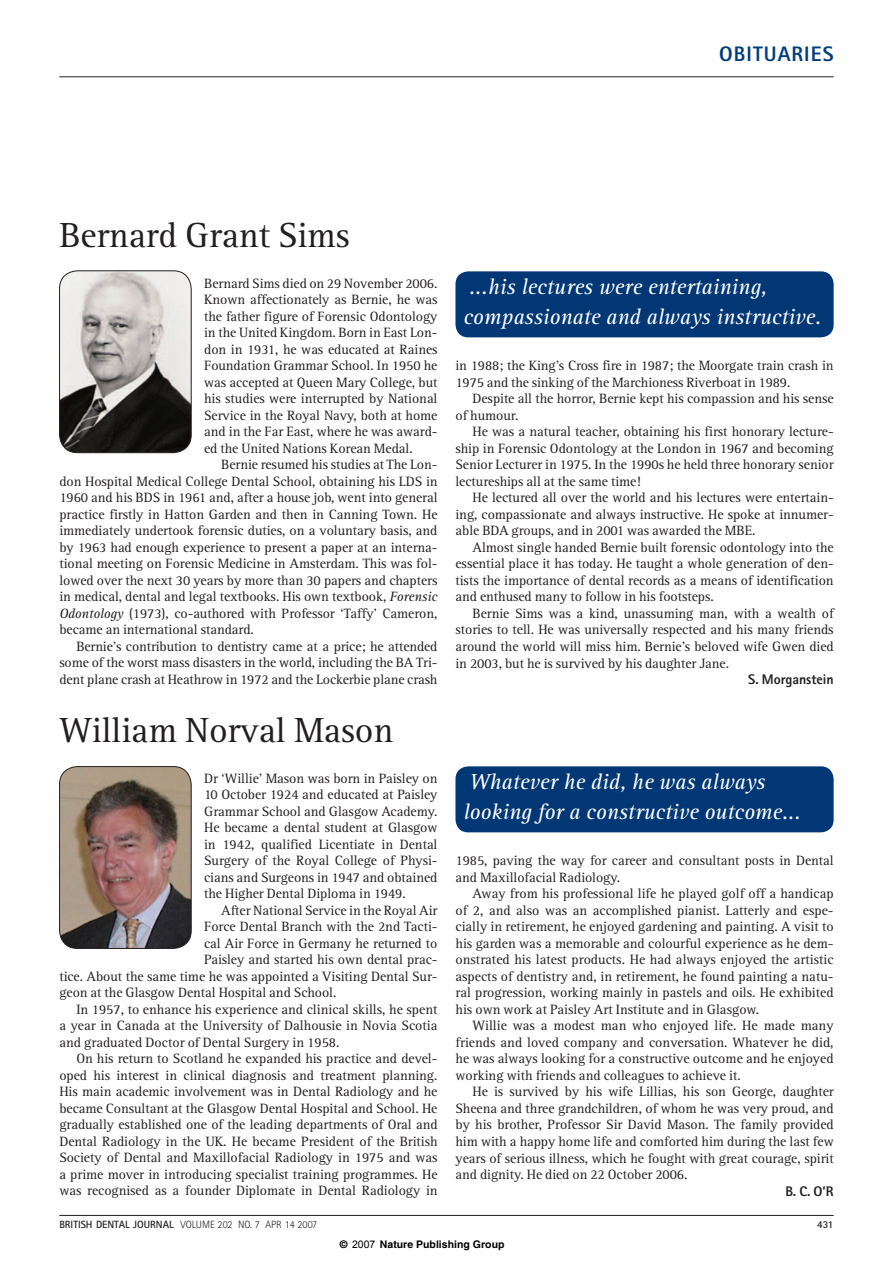
<style>
.page{position:relative;width:893px;height:1263px;background:#fff}
.page>*{position:absolute;margin:0;border:0;box-sizing:border-box;transform-origin:0 0}
.t1{font:36px "Rotis Serif";letter-spacing:-.005em;color:#231f20}
.t2{font:italic 22.5px/30px "Rotis Serif";color:#fff}
.t3{font:800 21px "Rotis Sans Serif";letter-spacing:.05em;color:#013d7d}
.t4{font:13.95px/16.5px "Rotis Serif";letter-spacing:-.005em;color:#231f20;text-align:justify}
.t5{font:800 13.95px "Rotis Sans Serif";letter-spacing:-.005em;color:#231f20}
.t6{font:300 10.5px "Rotis Sans Serif";color:#231f20}
.t7{font:700 10.5px "Helvetica";color:#000}
.t8{font:700 10.5px "Rotis Sans Serif";color:#231f20}
.s1{font-style:italic}
.s2{font-weight:700}
.s3{font-family:"Arial";font-weight:400}
</style>
<div class="page">
<hr style="left:59px;top:77px;width:774px;height:1px;background:#231f20">
<img style="left:60px;top:271px;width:131px;height:182px;border-radius:18px">
<div style="left:59px;top:271px;width:132px;height:182px;border:1px solid #231f20;border-radius:18px"></div>
<hr style="left:59px;top:1215px;width:774px;height:1px;background:#231f20">
<div style="left:455px;top:271px;width:378px;height:66px;background:#013775;border-radius:13px"></div>
<div style="left:455px;top:766px;width:378px;height:66px;background:#013775;border-radius:13px"></div>
<img style="left:60px;top:767px;width:131px;height:181px;border-radius:18px">
<div style="left:59px;top:766px;width:132px;height:183px;border:1px solid #231f20;border-radius:18px"></div>
<h3 class="t3" style="left:719px;top:47px;width:116px">OBITUARIES</h3>
<h1 class="t1" style="left:59px;top:222px;width:292px">Bernard Grant Sims</h1>
<p class="t4" style="left:204px;top:276px;width:235px">Bernard Sims died on 29 November 2006.<br>Known affectionately as Bernie, he was the father figure of Forensic Odontology in the United Kingdom. Born in East Lon&shy;don in 1931, he was educated at Raines Foundation Grammar School. In 1950 he was accepted at Queen Mary College, but his studies were interrupted by National Service in the Royal Navy, both at home and in the Far East, where he was award&shy;ed the United Nations Korean Medal.</p>
<p class="t4" style="left:59px;top:458px;width:380px;text-indent:162px">Bernie resumed his studies at The Lon&shy;don Hospital Medical College Dental School, obtaining his LDS in 1960 and his BDS in 1961 and, after a house job, went into general practice firstly in Hatton Garden and then in Canning Town. He immediately undertook forensic duties, on a voluntary basis, and by 1963 had enough experience to present a paper at an interna&shy;tional meeting on Forensic Medicine in Amsterdam. This was fol&shy;lowed over the next 30 years by more than 30 papers and chapters in medical, dental and legal textbooks. His own textbook, <span class="s1">Forensic Odontology</span> (1973), co-authored with Professor ‘Taffy’ Cameron, became an international standard.</p>
<p class="t4" style="left:59px;top:639px;width:379px;text-indent:17px">Bernie’s contribution to dentistry came at a price; he attended some of the worst mass disasters in the world, including the BA Tri&shy;dent plane crash at Heathrow in 1972 and the Lockerbie plane crash</p>
<h1 class="t1" style="left:59px;top:717px;width:335px">William Norval Mason</h1>
<p class="t4" style="left:204px;top:771px;width:235px">Dr ‘Willie’ Mason was born in Paisley on 10 October 1924 and educated at Paisley Grammar School and Glasgow Academy.<br>He became a dental student at Glasgow in 1942, qualified Licentiate in Dental Surgery of the Royal College of Physi&shy;cians and Surgeons in 1947 and obtained the Higher Dental Diploma in 1949.</p>
<p class="t4" style="left:221px;top:903px;width:218px">After National Service in the Royal Air</p>
<p class="t4" style="left:204px;top:920px;width:235px">Force Dental Branch with the 2nd Tacti-</p>
<p class="t4" style="left:204px;top:936px;width:235px">cal Air Force in Germany he returned to</p>
<p class="t4" style="left:204px;top:953px;width:235px">Paisley and started his own dental prac-</p>
<p class="t4" style="left:59px;top:969px;width:380px">tice. About the same time he was appointed a Visiting Dental Sur-</p>
<p class="t4" style="left:59px;top:986px;width:278px">geon at the Glasgow Dental Hospital and School.</p>
<p class="t4" style="left:76px;top:1002px;width:362px">In 1957, to enhance his experience and clinical skills, he spent</p>
<p class="t4" style="left:59px;top:1019px;width:379px">a year in Canada at the University of Dalhousie in Novia Scotia</p>
<p class="t4" style="left:59px;top:1035px;width:282px">and graduated Doctor of Dental Surgery in 1958.</p>
<p class="t4" style="left:76px;top:1052px;width:362px">On his return to Scotland he expanded his practice and devel-</p>
<p class="t4" style="left:59px;top:1068px;width:379px">oped his interest in clinical diagnosis and treatment planning.</p>
<p class="t4" style="left:59px;top:1085px;width:379px">His main academic involvement was in Dental Radiology and he</p>
<p class="t4" style="left:59px;top:1101px;width:379px">became Consultant at the Glasgow Dental Hospital and School. He</p>
<p class="t4" style="left:59px;top:1118px;width:380px">gradually established one of the leading departments of Oral and</p>
<p class="t4" style="left:59px;top:1134px;width:380px">Dental Radiology in the UK. He became President of the British</p>
<p class="t4" style="left:59px;top:1151px;width:380px">Society of Dental and Maxillofacial Radiology in 1975 and was</p>
<p class="t4" style="left:59px;top:1167px;width:380px">a prime mover in introducing specialist training programmes. He</p>
<p class="t4" style="left:59px;top:1184px;width:380px">was recognised as a founder Diplomate in Dental Radiology in</p>
<h2 class="t2" style="left:463px;top:273px;width:359px">...his lectures were entertaining, compassionate and always instructive.</h2>
<p class="t4" style="left:455px;top:359px;width:379px">in 1988; the King’s Cross fire in 1987; the Moorgate train crash in<br>1975 and the sinking of the Marchioness Riverboat in 1989.</p>
<p class="t4" style="left:455px;top:392px;width:380px;text-indent:17px">Despite all the horror, Bernie kept his compassion and his sense of humour.</p>
<p class="t4" style="left:455px;top:425px;width:380px;text-indent:17px">He was a natural teacher, obtaining his first honorary lecture&shy;ship in Forensic Odontology at the London in 1967 and becoming Senior Lecturer in 1975. In the 1990s he held three honorary senior lectureships all at the same time!</p>
<p class="t4" style="left:455px;top:491px;width:380px;text-indent:17px">He lectured all over the world and his lectures were entertain&shy;ing, compassionate and always instructive. He spoke at innumer&shy;able BDA groups, and in 2001 was awarded the MBE.</p>
<p class="t4" style="left:455px;top:540px;width:380px;text-indent:17px">Almost single handed Bernie built forensic odontology into the essential place it has today. He taught a whole generation of den&shy;tists the importance of dental records as a means of identification and enthused many to follow in his footsteps.</p>
<p class="t4" style="left:455px;top:606px;width:380px;text-indent:17px">Bernie Sims was a kind, unassuming man, with a wealth of stories to tell. He was universally respected and his many friends around the world will miss him. Bernie’s beloved wife Gwen died in 2003, but he is survived by his daughter Jane.</p>
<p class="t5" style="left:748px;top:674px;width:87px">S. Morganstein</p>
<h2 class="t2" style="left:463px;top:768px;width:339px">Whatever he did, he was always looking for a constructive outcome...</h2>
<p class="t4" style="left:455px;top:854px;width:380px">1985, paving the way for career and consultant posts in Dental and Maxillofacial Radiology.</p>
<p class="t4" style="left:455px;top:887px;width:379px;text-indent:17px">Away from his professional life he played golf off a handicap of 2, and also was an accomplished pianist. Latterly and espe&shy;cially in retirement, he enjoyed gardening and painting. A visit to his garden was a memorable and colourful experience as he dem&shy;onstrated his latest products. He had always enjoyed the artistic aspects of dentistry and, in retirement, he found painting a natu&shy;ral progression, working mainly in pastels and oils. He exhibited his own work at Paisley Art Institute and in Glasgow.</p>
<p class="t4" style="left:455px;top:1019px;width:379px;text-indent:17px">Willie was a modest man who enjoyed life. He made many friends and loved company and conversation. Whatever he did, he was always looking for a constructive outcome and he enjoyed working with friends and colleagues to achieve it.</p>
<p class="t4" style="left:455px;top:1085px;width:380px;text-indent:17px">He is survived by his wife Lillias, his son George, daughter Sheena and three grandchildren, of whom he was very proud, and by his brother, Professor Sir David Mason. The family provided him with a happy home life and comforted him during the last few years of serious illness, which he fought with great courage, spirit and dignity. He died on 22 October 2006.</p>
<p class="t5" style="left:785px;top:1186px;width:50px">B. C. O’R</p>
<p class="t6" style="left:59px;top:1221px;width:259px"><span class="s2">BRITISH DENTAL JOURNAL</span> VOLUME 202 NO. 7 APR 14 2007</p>
<p class="t8" style="left:817px;top:1221px;width:18px">431</p>
<p class="t7" style="left:340px;top:1238px;width:166px">© <span class="s3">2007</span> Nature Publishing Group</p>
</div>
